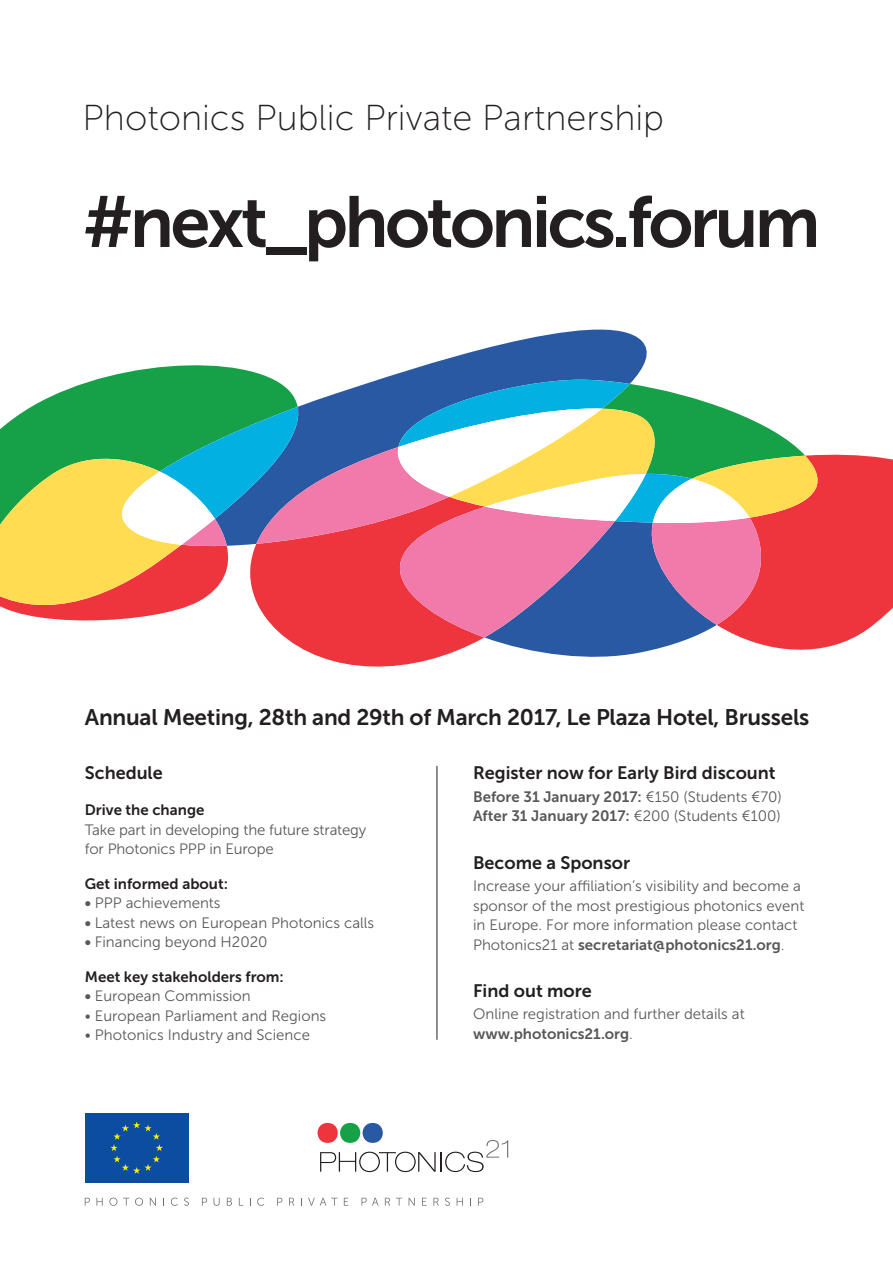
<style>
.page{position:relative;width:893px;height:1263px;background:#fff}
.page>*{position:absolute;margin:0;border:0;box-sizing:border-box;transform-origin:0 0}
.t1{font:72px "Museo Sans 700";letter-spacing:-.05em;color:#231f20}
.t2{font:36px "Museo Sans 100";color:#231f20}
.t3{font:22.5px "Museo Sans 700";letter-spacing:-.01em;color:#231f20}
.t4{font:18px "Museo Sans 700";color:#231f20}
.t5{font:15px/19.5px "Museo Sans 300";color:#57585a}
.t6{font:15px/19.5px "Museo Sans 700";color:#57585a}
.t7{font:15px "Museo Sans 700";color:#231f20}
.s1{font-family:"Museo Sans 700"}
.s2{font-family:"Museo Sans 300"}
</style>
<div class="page">
<svg style="left:318px;top:1123px;width:65px;height:20px"></svg>
<svg style="left:320px;top:1152px;width:116px;height:20px"></svg>
<hr style="left:440px;top:1152px;width:2px;height:20px;background:#231f20">
<svg style="left:445px;top:1140px;width:63px;height:32px"></svg>
<div style="left:85px;top:1113px;width:104px;height:69px;background:#0d4da1"></div>
<svg style="left:110px;top:1121px;width:53px;height:53px"></svg>
<svg style="left:85px;top:1198px;width:5px;height:8px"></svg>
<svg style="left:97px;top:1198px;width:6px;height:8px"></svg>
<svg style="left:109px;top:1197px;width:8px;height:9px"></svg>
<svg style="left:123px;top:1198px;width:6px;height:7px"></svg>
<svg style="left:135px;top:1197px;width:8px;height:9px"></svg>
<svg style="left:150px;top:1198px;width:6px;height:8px"></svg>
<svg style="left:171px;top:1197px;width:7px;height:9px"></svg>
<svg style="left:184px;top:1197px;width:5px;height:9px"></svg>
<svg style="left:202px;top:1198px;width:5px;height:8px"></svg>
<svg style="left:214px;top:1198px;width:6px;height:8px"></svg>
<svg style="left:227px;top:1198px;width:5px;height:7px"></svg>
<svg style="left:257px;top:1197px;width:7px;height:9px"></svg>
<svg style="left:277px;top:1198px;width:5px;height:8px"></svg>
<svg style="left:289px;top:1198px;width:5px;height:8px"></svg>
<svg style="left:308px;top:1198px;width:30px;height:8px"></svg>
<svg style="left:344px;top:1198px;width:4px;height:8px"></svg>
<svg style="left:361px;top:1198px;width:18px;height:8px"></svg>
<svg style="left:385px;top:1198px;width:5px;height:8px"></svg>
<svg style="left:396px;top:1198px;width:6px;height:7px"></svg>
<svg style="left:409px;top:1198px;width:6px;height:8px"></svg>
<svg style="left:422px;top:1198px;width:5px;height:8px"></svg>
<svg style="left:433px;top:1198px;width:6px;height:8px"></svg>
<svg style="left:445px;top:1197px;width:5px;height:9px"></svg>
<svg style="left:457px;top:1198px;width:6px;height:8px"></svg>
<svg style="left:478px;top:1198px;width:5px;height:8px"></svg>
<hr style="left:437px;top:766px;width:1px;height:274px;background:#231f20">
<svg style="left:98px;top:365px;width:117px;height:14px;fill:#16a149"></svg>
<svg style="left:215px;top:329px;width:432px;height:50px"></svg>
<svg style="left:0;top:379px;width:893px;height:288px"></svg>
<p class="t2" style="left:83px;top:99px;width:583px">Photonics Public Private Partnership</p>
<p class="t1" style="left:83px;top:182px;width:739px">#next_photonics.forum</p>
<p class="t3" style="left:85px;top:705px;width:726px">Annual Meeting, 28th and 29th of March 2017, Le Plaza Hotel, Brussels</p>
<p class="t4" style="left:85px;top:763px;width:79px">Schedule</p>
<p class="t7" style="left:85px;top:802px;width:121px">Drive the change</p>
<p class="t5" style="left:85px;top:820px;width:283px">Take part in developing the future strategy for Photonics PPP in Europe</p>
<p class="t7" style="left:85px;top:875px;width:145px">Get informed about:</p>
<p class="t5" style="left:85px;top:893px;width:137px"><span class="s1">•</span> PPP achievements</p>
<p class="t5" style="left:85px;top:913px;width:291px"><span class="s1">•</span> Latest news on European Photonics calls</p>
<p class="t5" style="left:85px;top:932px;width:184px"><span class="s1">•</span> Financing beyond H2020</p>
<p class="t7" style="left:85px;top:968px;width:201px">Meet key stakeholders from:</p>
<p class="t5" style="left:85px;top:986px;width:167px"><span class="s1">•</span> European Commission</p>
<p class="t5" style="left:85px;top:1006px;width:243px">• European Parliament and Regions</p>
<p class="t5" style="left:85px;top:1025px;width:227px">• Photonics Industry and Science</p>
<p class="t4" style="left:473px;top:763px;width:304px">Register now for Early Bird discount</p>
<p class="t6" style="left:473px;top:787px;width:310px">Before 31 January 2017: <span class="s2">€150 (Students €70)<br></span>After 31 January 2017: <span class="s2">€200 (Students €100)</span></p>
<p class="t4" style="left:473px;top:852px;width:159px">Become a Sponsor</p>
<p class="t5" style="left:473px;top:876px;width:333px">Increase your affiliation’s visibility and become a sponsor of the most prestigious photonics event in Europe. For more information please contact Photonics21 at <span class="s1">secretariat@photonics21.org</span>.</p>
<p class="t4" style="left:473px;top:981px;width:120px">Find out more</p>
<p class="t5" style="left:473px;top:1004px;width:273px">Online registration and further details at <span class="s1">www.photonics21.org</span>.</p>
</div>
